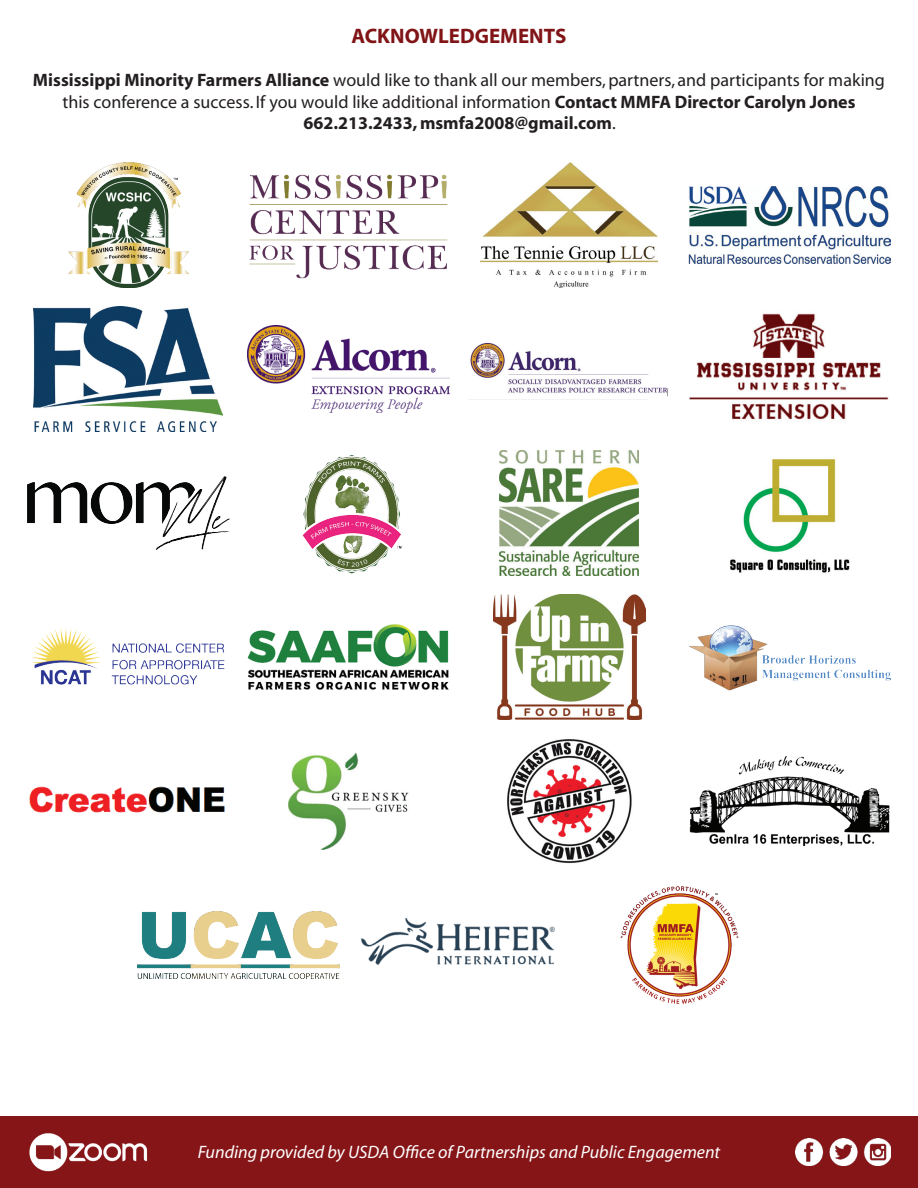
<style>
.page{position:relative;width:918px;height:1188px;background:#fff}
.page>*{position:absolute;margin:0;border:0;box-sizing:border-box;transform-origin:0 0}
.t1{font:700 21px "Myriad";color:#811416}
.t2{font:18px/21.6px "Myriad";color:#231f20;text-align:center}
.t3{font:italic 18px "Myriad";color:#fff}
.s1{font-weight:700}
</style>
<div class="page">
<div style="left:0;top:1116px;width:918px;height:72px;background:#861518"></div>
<img style="left:795px;top:1138px;width:96px;height:28px">
<img style="left:470px;top:343px;width:198px;height:54px">
<img style="left:689px;top:625px;width:202px;height:65px">
<img style="left:29px;top:786px;width:196px;height:27px">
<img style="left:302px;top:454px;width:100px;height:120px">
<img style="left:34px;top:306px;width:189px;height:126px">
<img style="left:689px;top:757px;width:201px;height:88px">
<img style="left:288px;top:752px;width:121px;height:98px">
<img style="left:249px;top:174px;width:199px;height:105px">
<img style="left:689px;top:313px;width:200px;height:107px">
<img style="left:31px;top:628px;width:194px;height:57px">
<img style="left:27px;top:477px;width:203px;height:72px">
<img style="left:507px;top:739px;width:125px;height:125px">
<img style="left:248px;top:624px;width:201px;height:66px">
<img style="left:500px;top:450px;width:139px;height:126px">
<img style="left:730px;top:459px;width:120px;height:114px">
<img style="left:481px;top:162px;width:177px;height:126px">
<img style="left:361px;top:918px;width:194px;height:47px">
<img style="left:620px;top:886px;width:119px;height:118px">
<img style="left:137px;top:911px;width:203px;height:68px">
<img style="left:493px;top:594px;width:152px;height:126px">
<img style="left:68px;top:162px;width:120px;height:126px">
<img style="left:688px;top:186px;width:203px;height:78px">
<img style="left:248px;top:325px;width:202px;height:88px">
<img style="left:29px;top:1133px;width:119px;height:39px">
<p class="t1" style="left:352px;top:25px;width:216px">ACKNOWLEDGEMENTS</p>
<p class="t2" style="left:33px;top:70px;width:854px"><span class="s1">Mississippi Minority Farmers Alliance</span> would like to thank all our members, partners, and participants for making this conference a success. If you would like additional information <span class="s1">Contact MMFA Director Carolyn Jones<br>662.213.2433, msmfa2008@gmail.com</span>.</p>
<p class="t3" style="left:198px;top:1143px;width:524px">Funding provided by USDA Office of Partnerships and Public Engagement</p>
</div>
